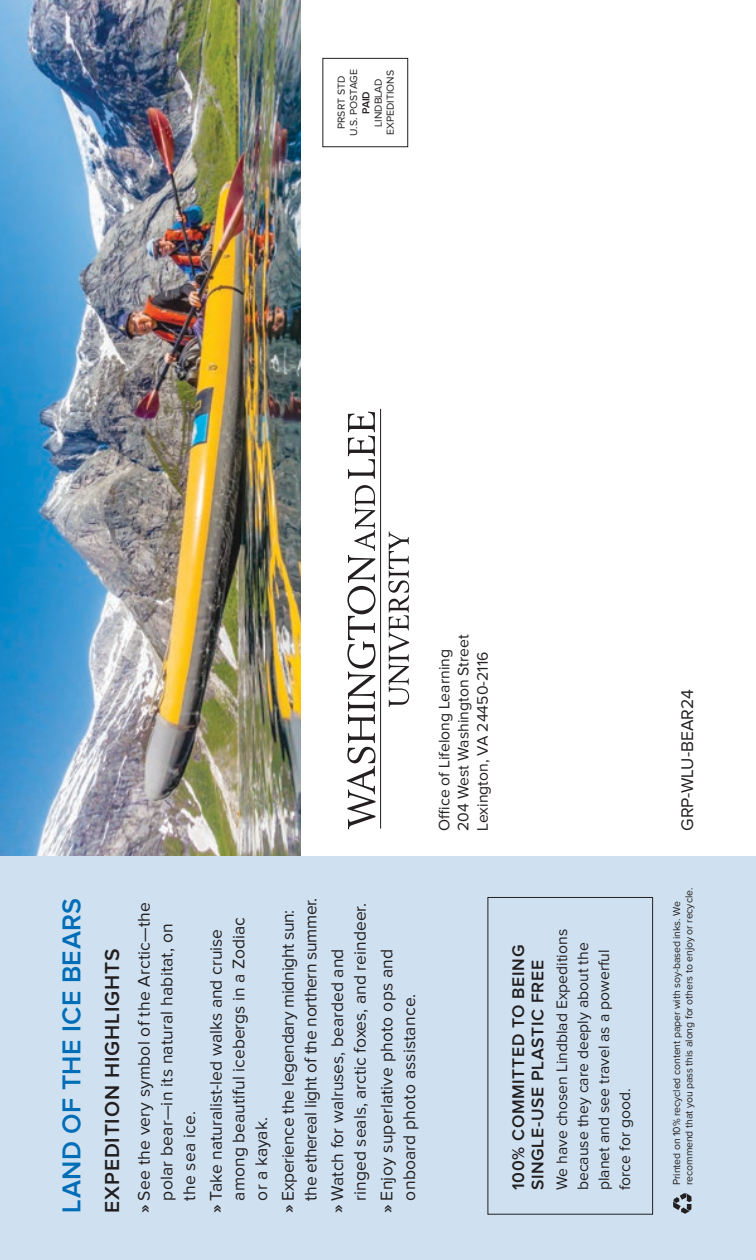
<style>
.page{position:relative;width:756px;height:1260px;background:#fff}
.page>*{position:absolute;margin:0;border:0;box-sizing:border-box;transform-origin:0 0}
.t1{font:600 26.78px "Proxima Nova";letter-spacing:.015em;color:#006db7}
.t2{font:600 21px "Proxima Nova";letter-spacing:.04em;color:#231f20}
.t3{font:17.5px/22.8px "Proxima Nova";color:#231f20}
.t4{font:17.5px/22.8px "Proxima Nova";letter-spacing:-.02em;color:#231f20}
.t5{font:600 17.5px/19.2px "Proxima Nova";letter-spacing:.04em;color:#231f20}
.t6{font:15.75px/21px "Proxima Nova";color:#231f20}
.t7{font:10.5px/12.2px "Proxima Nova";letter-spacing:-.01em;color:#231f20;text-align:center}
.t8{font:600 10.5px "Proxima Nova";color:#231f20}
.s1{font-weight:600}
</style>
<div class="page">
<img style="left:0;top:0;width:301px;height:856px">
<div style="left:0;top:856px;width:756px;height:404px;background:#cfe1f0"></div>
<div style="left:323px;top:58px;width:85px;height:89px;border:1px solid #231f20"></div>
<svg style="left:673px;top:1193px;width:19px;height:21px"></svg>
<div style="left:488px;top:897px;width:165px;height:318px;border:1px solid #231f20"></div>
<svg style="left:347px;top:485px;width:28px;height:344px"></svg>
<svg style="left:348px;top:412px;width:27px;height:67px"></svg>
<svg style="left:388px;top:531px;width:21px;height:176px"></svg>
<hr style="left:380px;top:409px;width:1px;height:420px;background:#231f20">
<p class="t7" style="left:336px;top:136px;width:68px;rotate:-90deg">PRSRT STD<br>U.S. POSTAGE</p>
<p class="t7" style="left:372px;top:135px;width:66px;rotate:-90deg">LINDBLAD<br>EXPEDITIONS</p>
<p class="t8" style="left:360px;top:114px;width:24px;rotate:-90deg">PAID</p>
<p class="t6" style="left:435px;top:831px;width:198px;line-height:19.2px;rotate:-90deg">Office of Lifelong Learning<br>204 West Washington Street<br>Lexington, VA 24450-2116</p>
<h1 class="t1" style="left:57px;top:1213px;width:316px;rotate:-90deg">LAND OF THE ICE BEARS</h1>
<p class="t2" style="left:100px;top:1213px;width:265px;rotate:-90deg">EXPEDITION HIGHLIGHTS</p>
<p class="t3" style="left:133px;top:1200px;width:300px;text-indent:-12px;rotate:-90deg"><span class="s1">»</span> See the very symbol of the Arctic—the polar bear—in its natural habitat, on the sea ice.</p>
<p class="t3" style="left:205px;top:1200px;width:285px;text-indent:-12px;rotate:-90deg"><span class="s1">»</span> Take naturalist-led walks and cruise among beautiful icebergs in a Zodiac or a kayak.</p>
<p class="t4" style="left:277px;top:1200px;width:305px;text-indent:-12px;rotate:-90deg"><span class="s1">»</span> Experience the legendary midnight sun: the ethereal light of the northern summer.</p>
<p class="t3" style="left:326px;top:1200px;width:299px;text-indent:-12px;rotate:-90deg"><span class="s1">»</span> Watch for walruses, bearded and ringed seals, arctic foxes, and reindeer.</p>
<p class="t3" style="left:376px;top:1200px;width:253px;text-indent:-12px;rotate:-90deg"><span class="s1">»</span> Enjoy superlative photo ops and onboard photo assistance.</p>
<p class="t5" style="left:509px;top:1190px;width:247px;rotate:-90deg">100% COMMITTED TO BEING<br>SINGLE-USE PLASTIC FREE</p>
<p class="t6" style="left:552px;top:1190px;width:263px;rotate:-90deg">We have chosen Lindblad Expeditions because they care deeply about the planet and see travel as a powerful force for good.</p>
<p class="t3" style="left:676px;top:831px;width:143px;rotate:-90deg">GRP-WLU-BEAR24</p>
<p class="t7" style="left:671px;top:1185px;width:298px;text-align:left;rotate:-90deg">Printed on 10% recycled content paper with soy-based inks. We recommend that you pass this along for others to enjoy or recycle.</p>
</div>
